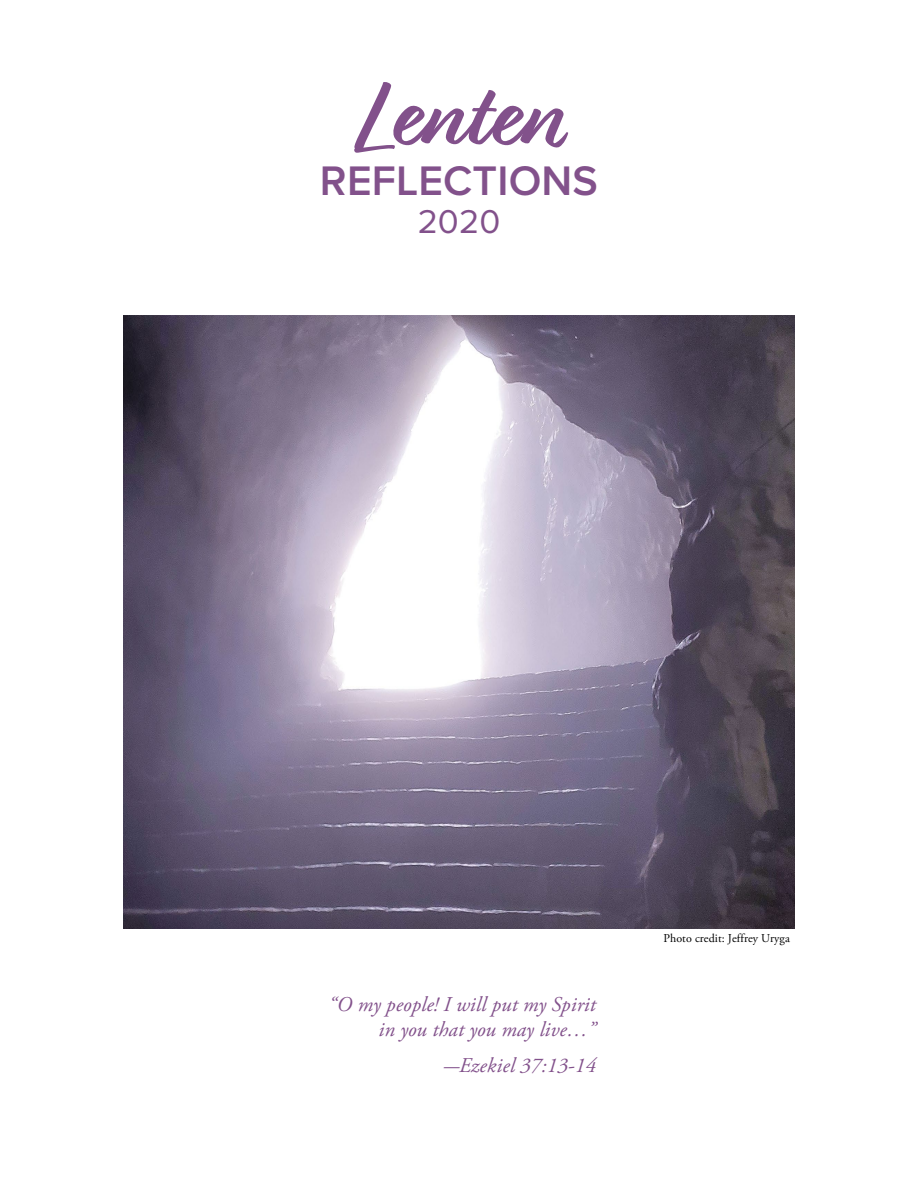
<style>
.page{position:relative;width:918px;height:1188px;background:#fff}
.page>*{position:absolute;margin:0;border:0;box-sizing:border-box;transform-origin:0 0}
.t1{font:700 95.85px "Relation";letter-spacing:.005em;color:#82518b}
.t2{font:600 42.75px "Proxima Nova";letter-spacing:.005em;color:#82518b}
.t3{font:34.2px "Proxima Nova";color:#82518b}
.t4{font:italic 21px/25.5px "Adobe Garamond Pro";letter-spacing:.005em;color:#82518b;text-align:right}
.t5{font:12px "Adobe Garamond Pro";letter-spacing:.005em;color:#000}
</style>
<div class="page">
<img style="left:124px;top:315px;width:670px;height:613px">
<h1 class="t1" style="left:358px;top:60px;width:204px">Lenten</h1>
<h2 class="t2" style="left:320px;top:149px;width:280px">REFLECTIONS</h2>
<h3 class="t3" style="left:418px;top:196px;width:84px">2020</h3>
<p class="t4" style="left:329px;top:992px;width:268px">“O my people! I will put my Spirit in you that you may live…”</p>
<p class="t4" style="left:443px;top:1053px;width:154px">-Ezekiel 37:13-14</p>
<p class="t5" style="left:664px;top:931px;width:128px">Photo credit: Jeffrey Uryga</p>
</div>
